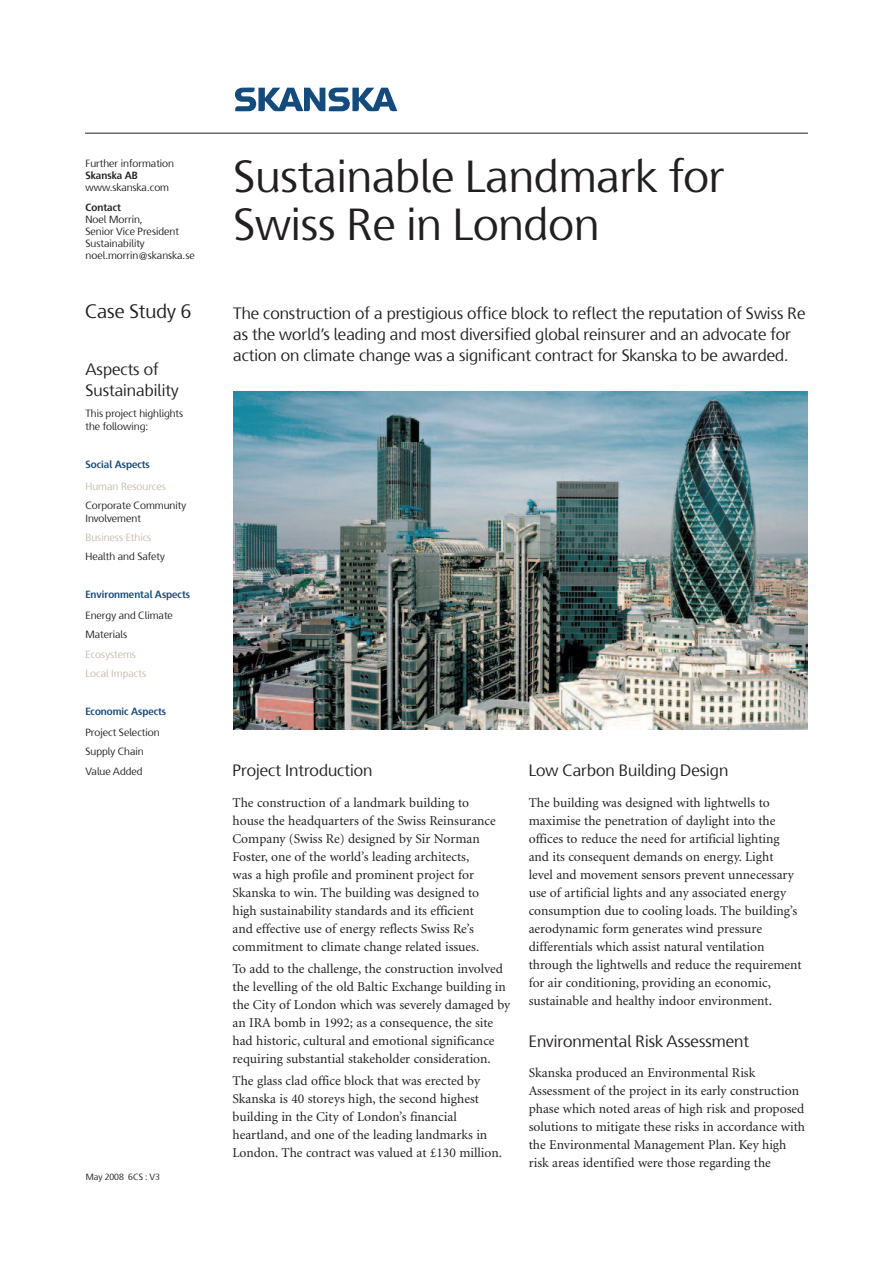
<style>
.page{position:relative;width:893px;height:1263px;background:#fff}
.page>*{position:absolute;margin:0;border:0;box-sizing:border-box;transform-origin:0 0}
.t1{font:45px/48px "Skanska Sans";color:#231f20}
.t2{font:19.5px "Skanska Sans";color:#231f20}
.t3{font:16.5px/21px "Skanska Sans";color:#231f20}
.t4{font:13.5px/18px "Minion";color:#231f20}
.t5{font:10.5px/12px "Skanska Sans";color:#231f20}
.t6{font:10.5px/19.2px "Skanska Sans";color:#c7bba9}
.t7{font:700 10.5px "Skanska Sans";color:#144a7c}
.t8{font:700 10.5px "Skanska Sans";color:#231f20}
.t9{font:9px "Skanska Sans";color:#231f20}
</style>
<div class="page">
<svg style="left:235px;top:88px;width:162px;height:23px"></svg>
<hr style="left:85px;top:133px;width:723px;height:1px;background:#231f20">
<img style="left:233px;top:392px;width:575px;height:337px">
<p class="t5" style="left:85px;top:158px;width:90px">Further information</p>
<p class="t8" style="left:85px;top:171px;width:54px">Skanska AB</p>
<p class="t5" style="left:85px;top:182px;width:85px">www.skanska.com</p>
<p class="t8" style="left:85px;top:203px;width:37px">Contact</p>
<p class="t5" style="left:85px;top:214px;width:111px">Noel Morrin,<br>Senior Vice President<br>Sustainability noel.morrin@skanska.se</p>
<h2 class="t2" style="left:85px;top:303px;width:108px">Case Study 6</h2>
<p class="t3" style="left:85px;top:360px;width:95px">Aspects of<br>Sustainability</p>
<p class="t5" style="left:85px;top:408px;width:99px;line-height:12.8px">This project highlights the following:</p>
<p class="t7" style="left:85px;top:461px;width:66px">Social Aspects</p>
<p class="t6" style="left:85px;top:477px;width:82px">Human Resources</p>
<p class="t5" style="left:85px;top:500px;width:102px;line-height:12.8px">Corporate Community<br>Involvement</p>
<p class="t6" style="left:85px;top:528px;width:67px">Business Ethics</p>
<p class="t5" style="left:85px;top:551px;width:81px">Health and Safety</p>
<p class="t7" style="left:85px;top:590px;width:106px">Environmental Aspects</p>
<p class="t5" style="left:85px;top:607px;width:89px;line-height:19.2px">Energy and Climate<br>Materials</p>
<p class="t6" style="left:85px;top:645px;width:62px">Ecosystems<br>Local Impacts</p>
<p class="t7" style="left:85px;top:707px;width:82px">Economic Aspects</p>
<p class="t5" style="left:85px;top:724px;width:76px;line-height:19.2px">Project Selection<br>Supply Chain<br>Value Added</p>
<p class="t9" style="left:86px;top:1173px;width:76px">May 2008 6CS : V3</p>
<h1 class="t1" style="left:233px;top:156px;width:493px">Sustainable Landmark for<br>Swiss Re in London</h1>
<p class="t3" style="left:233px;top:304px;width:574px">The construction of a prestigious office block to reflect the reputation of Swiss Re as the world’s leading and most diversified global reinsurer and an advocate for action on climate change was a significant contract for Skanska to be awarded.</p>
<p class="t3" style="left:232px;top:761px;width:141px">Project Introduction</p>
<p class="t4" style="left:232px;top:794px;width:265px">The construction of a landmark building to house the headquarters of the Swiss Reinsurance Company (Swiss Re) designed by Sir Norman Foster, one of the world’s leading architects,<br>was a high profile and prominent project for Skanska to win. The building was designed to high sustainability standards and its efficient and effective use of energy reflects Swiss Re’s commitment to climate change related issues.</p>
<p class="t4" style="left:232px;top:960px;width:279px">To add to the challenge, the construction involved the levelling of the old Baltic Exchange building in the City of London which was severely damaged by an IRA bomb in 1992; as a consequence, the site had historic, cultural and emotional significance requiring substantial stakeholder consideration.</p>
<p class="t4" style="left:232px;top:1073px;width:271px">The glass clad office block that was erected by Skanska is 40 storeys high, the second highest building in the City of London’s financial heartland, and one of the leading landmarks in London. The contract was valued at £130 million.</p>
<p class="t3" style="left:529px;top:761px;width:201px">Low Carbon Building Design</p>
<p class="t4" style="left:529px;top:794px;width:274px">The building was designed with lightwells to maximise the penetration of daylight into the offices to reduce the need for artificial lighting and its consequent demands on energy. Light<br>level and movement sensors prevent unnecessary use of artificial lights and any associated energy consumption due to cooling loads. The building’s aerodynamic form generates wind pressure differentials which assist natural ventilation through the lightwells and reduce the requirement for air conditioning, providing an economic, sustainable and healthy indoor environment.</p>
<p class="t3" style="left:529px;top:1031px;width:222px">Environmental Risk Assessment</p>
<p class="t4" style="left:529px;top:1065px;width:278px">Skanska produced an Environmental Risk Assessment of the project in its early construction phase which noted areas of high risk and proposed solutions to mitigate these risks in accordance with the Environmental Management Plan. Key high risk areas identified were those regarding the</p>
</div>
